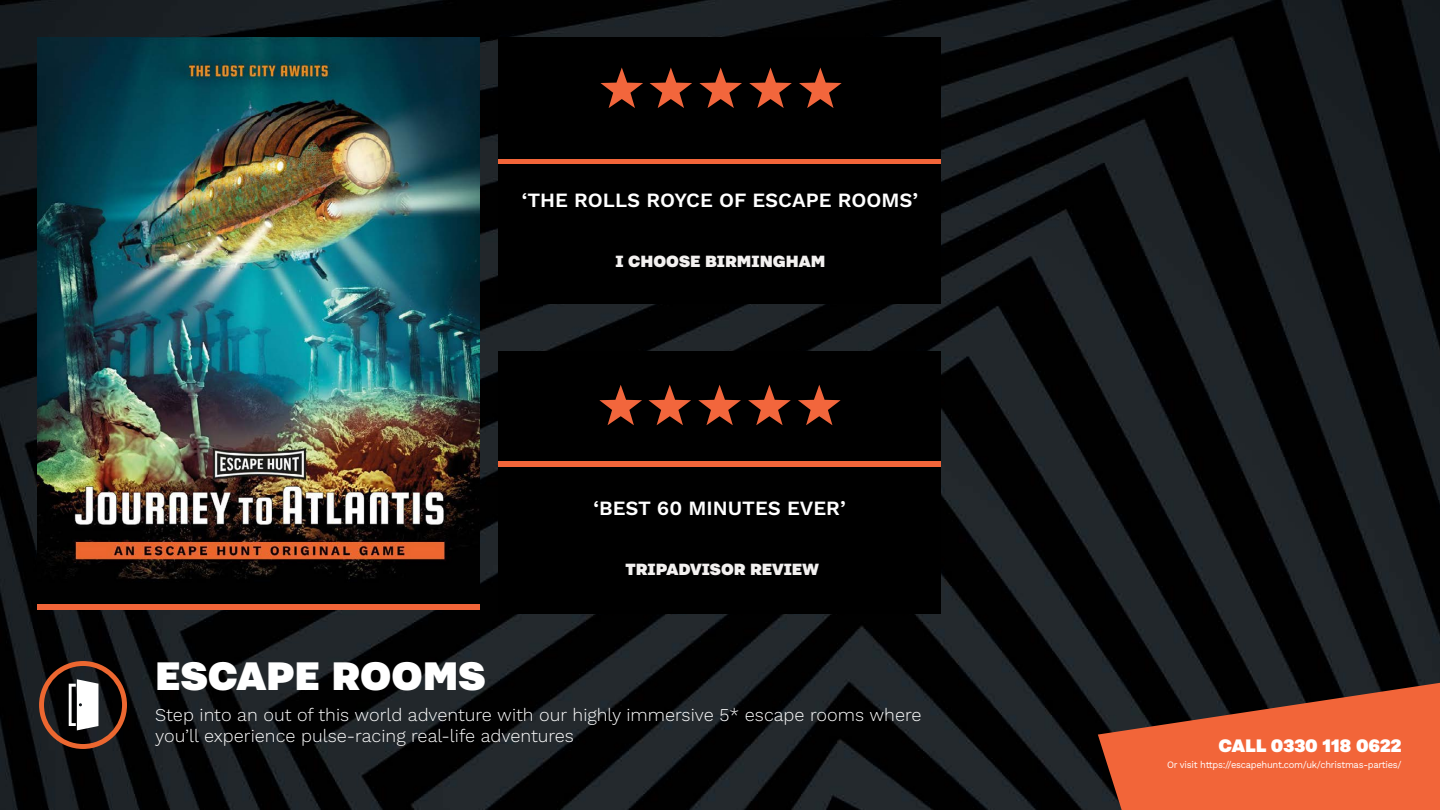
<style>
.page{position:relative;width:1440px;height:810px;background:#fff}
.page>*{position:absolute;margin:0;border:0;box-sizing:border-box;transform-origin:0 0}
.t1{font:900 49.5px "Nitti Grotesk";color:#fff}
.t2{font:900 22.5px "Nitti Grotesk";color:#fff}
.t3{font:600 20.25px "Work Sans";color:#fff}
.t4{font:900 20.25px "Nitti Grotesk";color:#f3f1f0}
.t5{font:300 18px/21px "Work Sans";color:#fff}
.t6{font:300 13.5px "Work Sans";color:#fff}
.t7{font:9.75px "Work Sans";letter-spacing:-.03em;color:#fff;scale:.96 1}
</style>
<div class="page">
<img style="left:0;top:0;width:1440px;height:810px">
<img style="left:38px;top:38px;width:442px;height:566px">
<div style="left:38px;top:604px;width:442px;height:6px;background:#f26539"></div>
<div style="left:499px;top:351px;width:442px;height:263px;background:#000"></div>
<div style="left:499px;top:461px;width:442px;height:6px;background:#f26539"></div>
<svg style="left:599px;top:385px;width:43px;height:40px"></svg>
<svg style="left:648px;top:385px;width:43px;height:40px"></svg>
<svg style="left:698px;top:385px;width:43px;height:40px"></svg>
<svg style="left:748px;top:385px;width:43px;height:40px"></svg>
<svg style="left:798px;top:385px;width:43px;height:40px"></svg>
<div style="left:499px;top:38px;width:442px;height:266px;background:#000"></div>
<hr style="left:499px;top:160px;width:442px;height:4px;background:#f26539">
<svg style="left:600px;top:68px;width:43px;height:40px"></svg>
<svg style="left:650px;top:68px;width:42px;height:40px"></svg>
<svg style="left:699px;top:68px;width:43px;height:40px"></svg>
<svg style="left:749px;top:68px;width:43px;height:40px"></svg>
<svg style="left:799px;top:68px;width:43px;height:40px"></svg>
<svg style="left:39px;top:661px;width:88px;height:88px;background:#564139"></svg>
<svg style="left:1098px;top:683px;width:342px;height:127px;background:#bf5331"></svg>
<p class="t3" style="left:522px;top:188px;width:398px">‘THE ROLLS ROYCE OF ESCAPE ROOMS’</p>
<p class="t4" style="left:616px;top:249px;width:211px">I CHOOSE BIRMINGHAM</p>
<p class="t3" style="left:594px;top:496px;width:254px">‘BEST 60 MINUTES EVER’</p>
<p class="t4" style="left:625px;top:557px;width:195px">TRIPADVISOR REVIEW</p>
<h1 class="t1" style="left:155px;top:646px;width:332px">ESCAPE ROOMS</h1>
<p class="t5" style="left:155px;top:705px;width:768px">Step into an out of this world adventure with our highly immersive 5* escape rooms where you’ll experience pulse-racing real-life adventures</p>
<p class="t2" style="left:1219px;top:732px;width:185px">CALL 0330 118 0622</p>
<p class="t7" style="left:1167px;top:757px;width:246px">Or visit https://escapehunt.com/uk/christmas-parties/</p>
<p class="t6" style="left:1375px;top:761px;width:9px">7</p>
</div>
